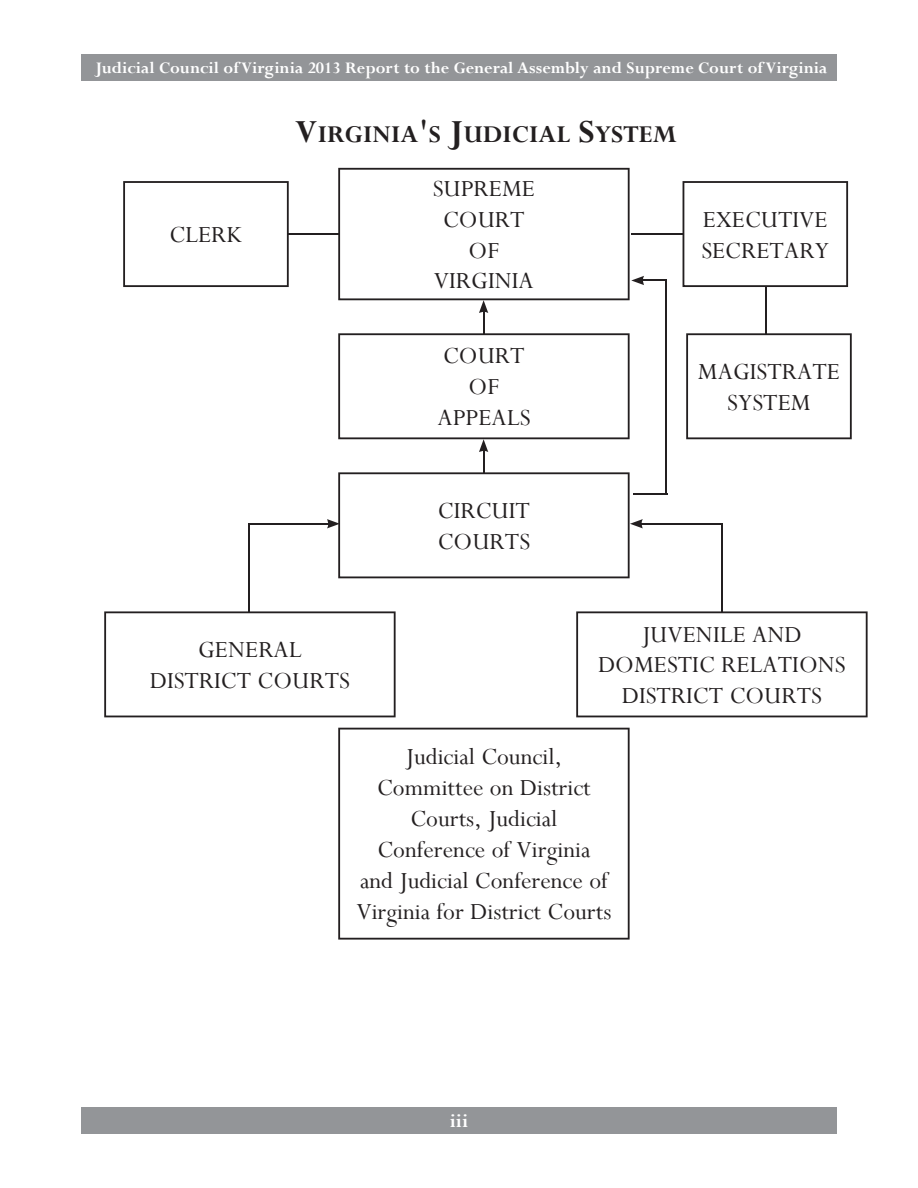
<style>
.page{position:relative;width:918px;height:1188px;background:#fff}
.page>*{position:absolute;margin:0;border:0;box-sizing:border-box;transform-origin:0 0}
.t1{font:700 33.15px "Perpetua";color:#231f20}
.t2{font:700 27px "Perpetua";color:#231f20}
.t3{font:25.8px/30.9px "Perpetua";color:#231f20;text-align:center}
.t4{font:700 21px "Perpetua";color:#fff}
.t5{font:700 18px "Perpetua";color:#fff}
.s1{font-size:36px}
</style>
<div class="page">
<div style="left:81px;top:1107px;width:756px;height:27px;background:#939598"></div>
<div style="left:81px;top:54px;width:756px;height:27px;background:#939598"></div>
<hr style="left:633px;top:493px;width:34px;height:2px;background:#231f20">
<svg style="left:576px;top:611px;width:292px;height:106px"></svg>
<svg style="left:104px;top:611px;width:292px;height:106px"></svg>
<svg style="left:338px;top:728px;width:292px;height:212px"></svg>
<svg style="left:123px;top:181px;width:166px;height:106px"></svg>
<hr style="left:289px;top:233px;width:51px;height:2px;background:#231f20">
<hr style="left:631px;top:233px;width:52px;height:2px;background:#231f20">
<hr style="left:483px;top:310px;width:2px;height:23px;background:#231f20">
<hr style="left:483px;top:449px;width:2px;height:23px;background:#231f20">
<svg style="left:338px;top:333px;width:292px;height:119px"></svg>
<hr style="left:765px;top:272px;width:1px;height:73px;background:#231f20">
<hr style="left:248px;top:524px;width:1px;height:87px;background:#231f20">
<hr style="left:721px;top:524px;width:2px;height:87px;background:#231f20">
<hr style="left:248px;top:523px;width:82px;height:2px;background:#231f20">
<hr style="left:640px;top:523px;width:83px;height:2px;background:#231f20">
<svg style="left:327px;top:472px;width:316px;height:106px"></svg>
<svg style="left:338px;top:168px;width:328px;height:145px"></svg>
<hr style="left:665px;top:280px;width:2px;height:214px;background:#231f20">
<svg style="left:686px;top:333px;width:166px;height:106px"></svg>
<svg style="left:683px;top:181px;width:165px;height:106px"></svg>
<p class="t5" style="left:95px;top:57px;width:734px">Judicial Council of Virginia 2013 Report to the General Assembly and Supreme Court of Virginia</p>
<p class="t1" style="left:267px;top:99px;width:439px">VIRGINIA JUDICIAL BRANCH</p>
<p class="t2" style="left:295px;top:117px;width:383px"><span class="s1">V</span>IRGINIA<span class="s1">'</span>S <span class="s1">J</span>UDICIAL <span class="s1">S</span>YSTEM</p>
<p class="t3" style="left:169px;top:219px;width:74px">CLERK</p>
<p class="t3" style="left:150px;top:634px;width:202px">GENERAL<br>DISTRICT COURTS</p>
<p class="t3" style="left:433px;top:172px;width:104px">SUPREME<br>COURT<br>OF<br>VIRGINIA</p>
<p class="t3" style="left:437px;top:340px;width:95px">COURT<br>OF<br>APPEALS</p>
<p class="t3" style="left:438px;top:495px;width:94px;text-align:left">CIRCUIT<br>COURTS</p>
<p class="t3" style="left:701px;top:203px;width:129px;text-align:left">EXECUTIVE<br>SECRETARY</p>
<p class="t3" style="left:698px;top:356px;width:144px">MAGISTRATE<br>SYSTEM</p>
<p class="t3" style="left:598px;top:618px;width:249px">JUVENILE AND<br>DOMESTIC RELATIONS<br>DISTRICT COURTS</p>
<p class="t3" style="left:356px;top:741px;width:256px">Judicial Council,<br>Committee on District<br>Courts, Judicial<br>Conference of Virginia<br>and Judicial Conference of<br>Virginia for District Courts</p>
<p class="t4" style="left:450px;top:1108px;width:20px">iii</p>
</div>
